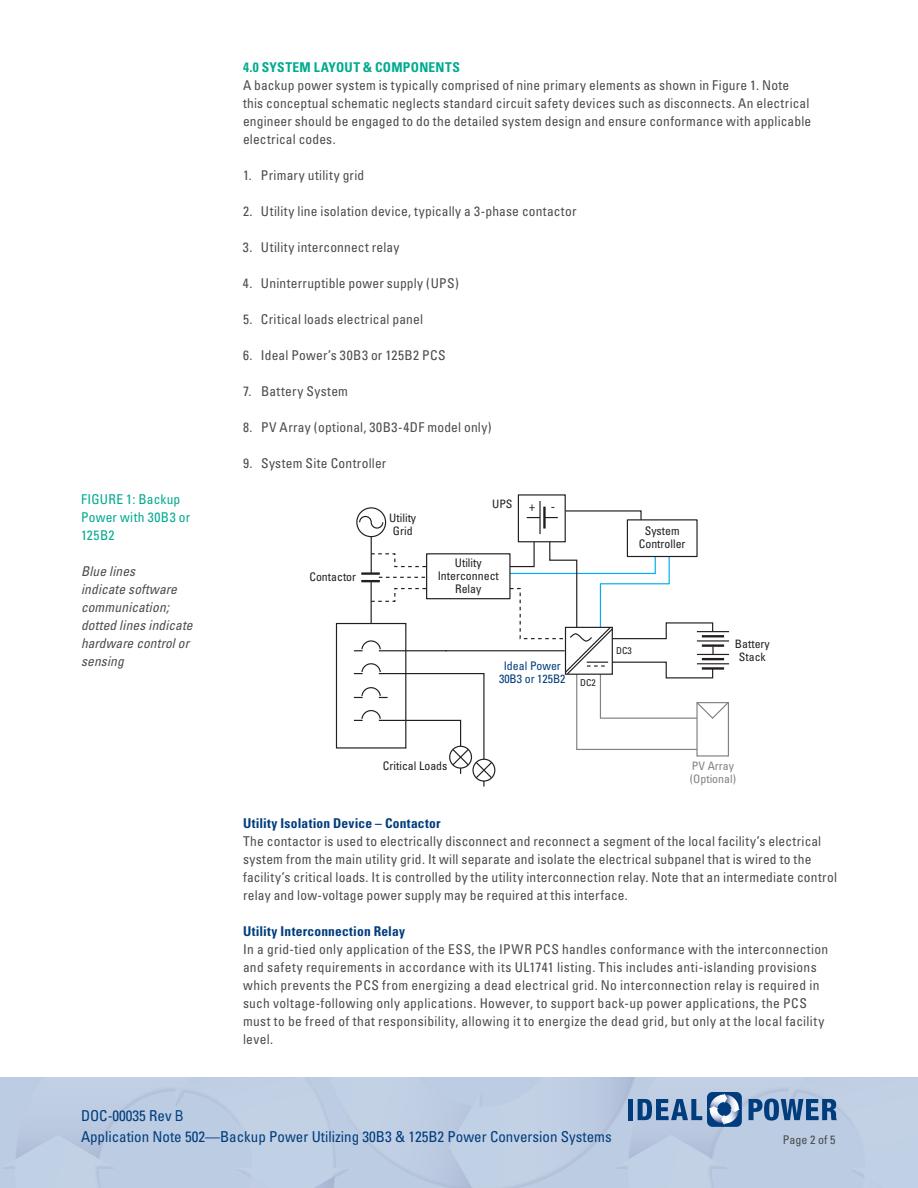
<style>
.page{position:relative;width:918px;height:1188px;background:#fff}
.page>*{position:absolute;margin:0;border:0;box-sizing:border-box;transform-origin:0 0}
.t1{font:condensed 15px/21px "Univers";color:#013d7d}
.t2{font:condensed 13.5px/18px "Univers";letter-spacing:.02em;color:#4b4c4d}
.t3{font:italic condensed 13.5px/18px "Univers";letter-spacing:.01em;color:#4b4c4d}
.t4{font:700 condensed 13.5px "Univers";letter-spacing:.015em;color:#013d7d}
.t5{font:condensed 13.5px/18px "Univers";letter-spacing:.02em;color:#00aa8f}
.t6{font:700 condensed 13.5px "Univers";letter-spacing:.02em;color:#00aa8f}
.t7{font:condensed 13.05px "Univers";color:#231f20}
.t8{font:condensed 12px "Univers";color:#4b4c4d}
.t9{font:condensed 11.85px/13px "Univers";color:#231f20;text-align:center}
.t10{font:condensed 11.85px/13px "Univers";color:#013d7d;text-align:center}
.t11{font:condensed 11.55px/12.8px "Univers";color:#231f20;text-align:center}
.t12{font:condensed 11.55px/12.8px "Univers";color:#808285}
.t13{font:condensed 9.45px "Univers";color:#231f20}
.s1{font-family:"Arial Narrow";font-stretch:normal}
</style>
<div class="page">
<div style="left:0;top:1078px;width:918px;height:110px;background:#becce2"></div>
<div style="left:707px;top:1092px;width:35px;height:35px;background:#013d7d;border-radius:5px"></div>
<svg style="left:708px;top:1093px;width:32px;height:32px"></svg>
<div style="left:628px;top:1099px;width:5px;height:21px;background:#013d7d"></div>
<svg style="left:638px;top:1099px;width:64px;height:21px"></svg>
<svg style="left:749px;top:1099px;width:88px;height:22px"></svg>
<div style="left:426px;top:553px;width:85px;height:46px;border:1px solid #231f20"></div>
<div style="left:696px;top:702px;width:33px;height:55px;border:1px solid #808285"></div>
<div style="left:473px;top:759px;width:22px;height:22px;background:#3c393a;border-radius:50%"></div>
<div style="left:472px;top:759px;width:23px;height:23px;border:1px solid #231f20;border-radius:50%"></div>
<div style="left:336px;top:623px;width:70px;height:126px;border:1px solid #231f20"></div>
<hr style="left:379px;top:650px;width:68px;height:1px;background:#231f20">
<hr style="left:445px;top:650px;width:120px;height:2px;background:#231f20">
<svg style="left:370px;top:553px;width:58px;height:15px"></svg>
<div style="left:518px;top:494px;width:48px;height:48px;border:1px solid #231f20"></div>
<hr style="left:539px;top:501px;width:2px;height:33px;background:#231f20">
<hr style="left:543px;top:507px;width:3px;height:22px;background:#231f20">
<div style="left:356px;top:507px;width:30px;height:30px;border:1px solid #231f20;border-radius:50%"></div>
<svg style="left:358px;top:515px;width:26px;height:14px"></svg>
<hr style="left:371px;top:537px;width:1px;height:36px;background:#231f20">
<hr style="left:371px;top:582px;width:1px;height:42px;background:#231f20">
<hr style="left:361px;top:572px;width:19px;height:3px;background:#231f20">
<svg style="left:361px;top:577px;width:67px;height:25px"></svg>
<svg style="left:509px;top:510px;width:221px;height:241px"></svg>
<svg style="left:354px;top:663px;width:139px;height:124px"></svg>
<svg style="left:354px;top:640px;width:28px;height:11px"></svg>
<p class="t6" style="left:243px;top:59px;width:218px">4.0 SYSTEM LAYOUT &amp; COMPONENTS</p>
<p class="t2" style="left:243px;top:76px;width:570px">A backup power system is typically comprised of nine primary elements as shown in Figure 1. Note this conceptual schematic neglects standard circuit safety devices such as disconnects. An electrical engineer should be engaged to do the detailed system design and ensure conformance with applicable electrical codes.</p>
<p class="t2" style="left:243px;top:166px;width:123px">1. Primary utility grid</p>
<p class="t2" style="left:243px;top:202px;width:335px">2. Utility line isolation device, typically a 3-phase contactor</p>
<p class="t2" style="left:243px;top:238px;width:158px">3. Utility interconnect relay</p>
<p class="t2" style="left:243px;top:274px;width:217px">4. Uninterruptible power supply (UPS)</p>
<p class="t2" style="left:243px;top:310px;width:182px">5. Critical loads electrical panel</p>
<p class="t2" style="left:243px;top:346px;width:204px">6. Ideal Power’s 30B3 or 125B2 PCS</p>
<p class="t2" style="left:243px;top:382px;width:107px">7. Battery System</p>
<p class="t2" style="left:243px;top:418px;width:250px">8. PV Array (optional, 30B3-4DF model only)</p>
<p class="t2" style="left:243px;top:454px;width:145px">9. System Site Controller</p>
<p class="t5" style="left:81px;top:490px;width:111px">FIGURE 1: Backup<br>Power with 30B3 or<br>125B2</p>
<p class="t3" style="left:81px;top:562px;width:113px">Blue lines<br>indicate software communication; dotted lines indicate hardware control or sensing</p>
<p class="t9" style="left:309px;top:570px;width:48px">Contactor</p>
<p class="t11" style="left:389px;top:512px;width:28px">Utility<br>Grid</p>
<p class="t11" style="left:492px;top:498px;width:22px">UPS</p>
<p class="t7" style="left:529px;top:498px;width:28px">+ -</p>
<p class="t9" style="left:438px;top:556px;width:63px">Utility<br>Interconnect<br>Relay</p>
<p class="t10" style="left:499px;top:659px;width:68px">Ideal Power<br>30B3 or 125B2</p>
<p class="t13" style="left:580px;top:676px;width:17px">DC2</p>
<p class="t9" style="left:639px;top:524px;width:48px">System<br>Controller</p>
<p class="t13" style="left:616px;top:645px;width:17px">DC3</p>
<p class="t11" style="left:735px;top:637px;width:36px">Battery<br>Stack</p>
<p class="t9" style="left:383px;top:759px;width:66px">Critical Loads</p>
<p class="t12" style="left:690px;top:759px;width:48px">PV Array (Optional)</p>
<p class="t4" style="left:243px;top:815px;width:199px">Utility Isolation Device – Contactor</p>
<p class="t2" style="left:243px;top:832px;width:596px">The contactor is used to electrically disconnect and reconnect a segment of the local facility’s electrical system from the main utility grid. It will separate and isolate the electrical subpanel that is wired to the facility’s critical loads. It is controlled by the utility interconnection relay. Note that an intermediate control relay and low-voltage power supply may be required at this interface.</p>
<p class="t4" style="left:243px;top:923px;width:164px">Utility Interconnection Relay</p>
<p class="t2" style="left:243px;top:940px;width:587px">In a grid-tied only application of the ESS, the IPWR PCS handles conformance with the interconnection and safety requirements in accordance with its UL1741 listing. This includes anti-islanding provisions which prevents the PCS from energizing a dead electrical grid. No interconnection relay is required in such voltage-following only applications. However, to support back-up power applications, the PCS must to be freed of that responsibility, allowing it to energize the dead grid, but only at the local facility level.</p>
<p class="t1" style="left:81px;top:1105px;width:532px">DOC-00035 Rev <span class="s1">B<br></span>Application Note 502—Backup Power Utilizing 30B3 &amp; 125B2 Power Conversion Systems</p>
<p class="t8" style="left:783px;top:1132px;width:54px">Page 2 of 5</p>
</div>
